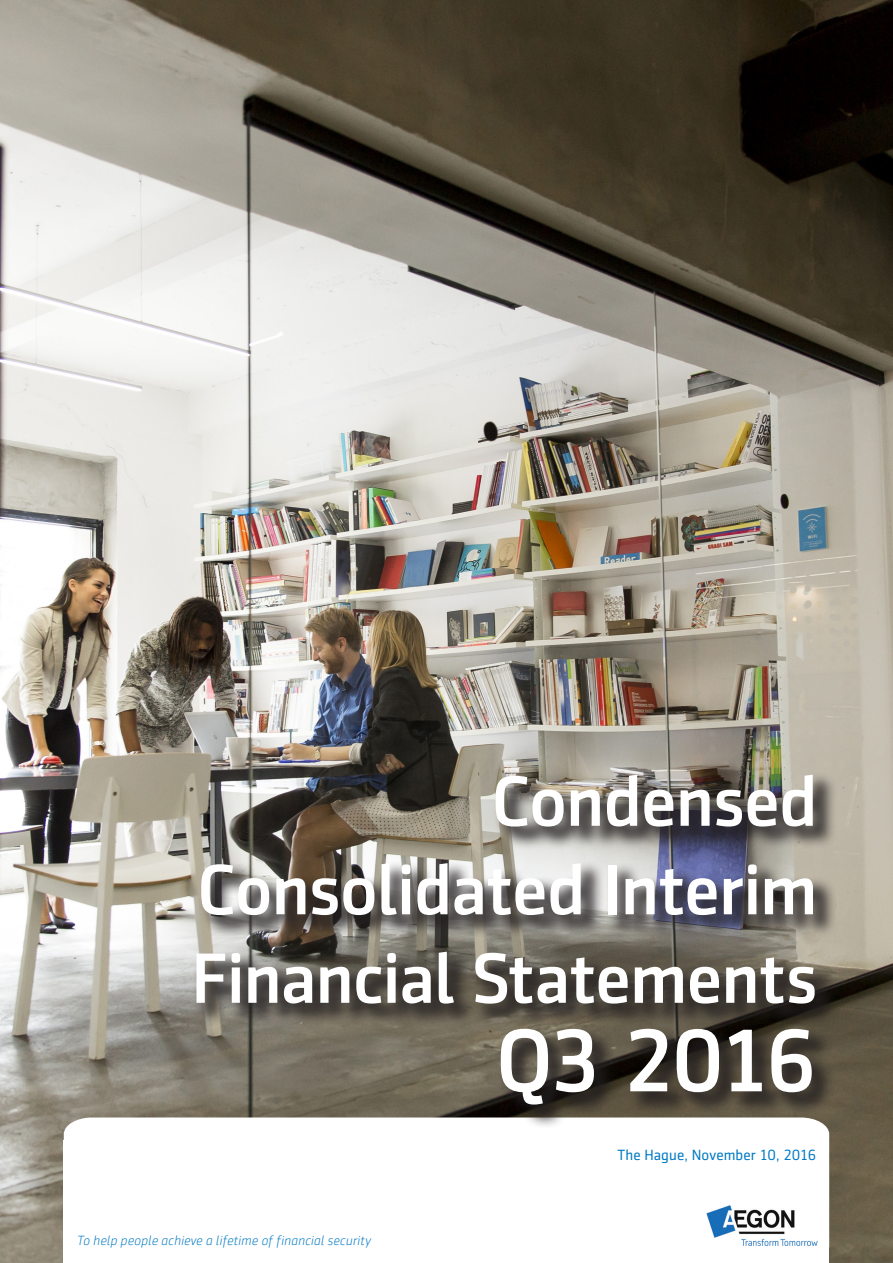
<style>
.page{position:relative;width:893px;height:1263px;background:#fff}
.page>*{position:absolute;margin:0;border:0;box-sizing:border-box;transform-origin:0 0}
.t1{font:500 90px "Sentico Sans DT";letter-spacing:-.05em;color:#fff}
.t2{font:500 72px/88.5px "Sentico Sans DT";letter-spacing:-.015em;color:#fff;text-align:justify}
.t3{font:15px "Sentico Sans DT";letter-spacing:.005em;color:#0079c2}
.t4{font:italic 300 13.5px "Sentico Sans DT";letter-spacing:.01em;color:#0079c2}
</style>
<div class="page">
<img style="left:0;top:0;width:893px;height:1263px">
<svg style="left:64px;top:1117px;width:765px;height:24px"></svg>
<div style="left:64px;top:1141px;width:765px;height:122px;background:#fff"></div>
<img style="left:707px;top:1206px;width:110px;height:39px">
<div style="left:193px;top:771px;width:646px;height:358px;background:#231f20;opacity:.81"></div>
<h2 class="t2" style="left:191px;top:757px;width:628px;text-indent:300px">Condensed Consolidated Interim Financial Statements</h2>
<h1 class="t1" style="left:496px;top:1010px;width:323px">Q3 2016</h1>
<p class="t4" style="left:77px;top:1233px;width:296px">To help people achieve a lifetime of financial security</p>
<p class="t3" style="left:617px;top:1146px;width:201px">The Hague, November 10, 2016</p>
</div>
